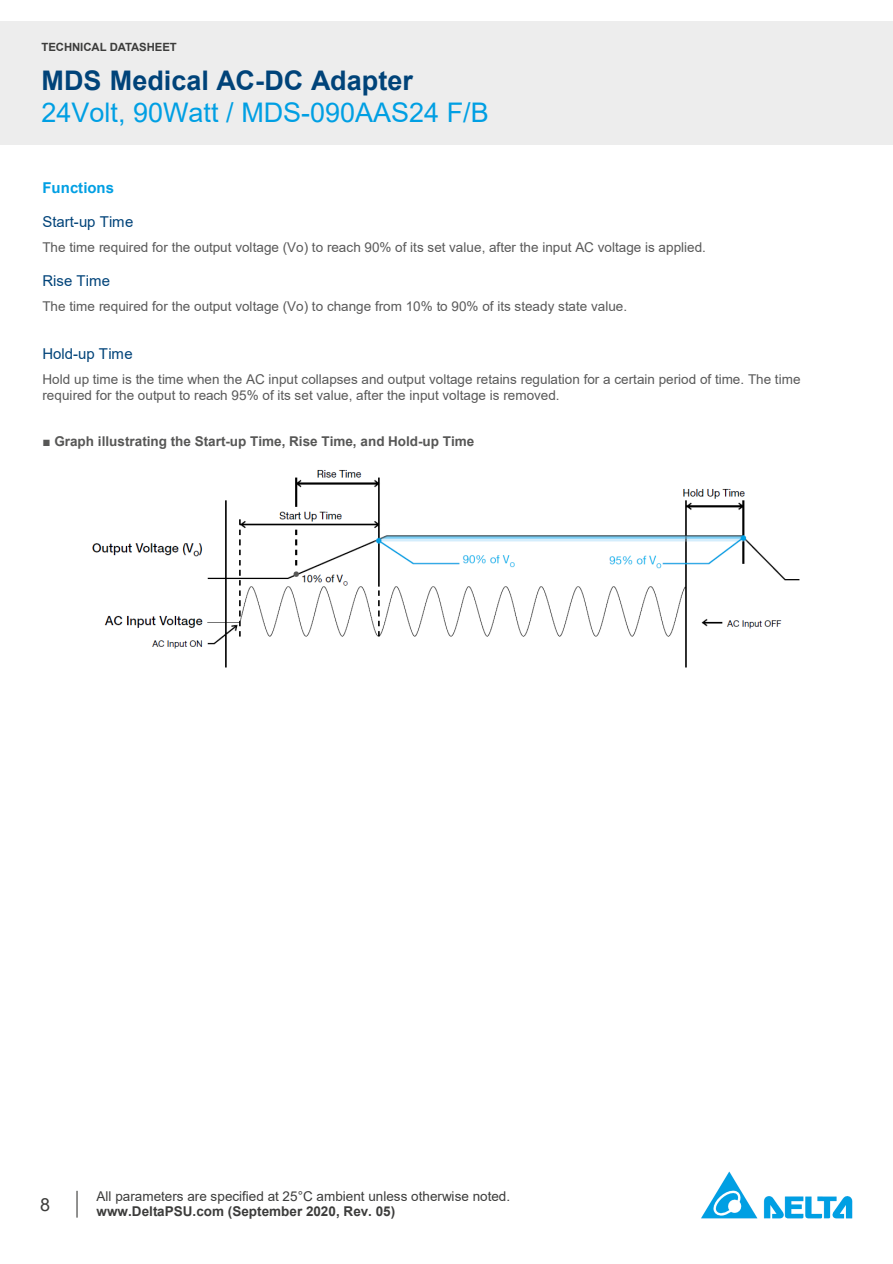
<style>
.page{position:relative;width:893px;height:1264px;background:#fff}
.page>*{position:absolute;margin:0;border:0;box-sizing:border-box;transform-origin:0 0}
.t1{font:27px "Arial";color:#009fe3}
.t2{font:700 27px "Arial";color:#004379}
.t3{font:18px "Arial";color:#3c3c3b}
.t4{font:15px "Arial";color:#004379}
.t5{font:700 15px "Arial";letter-spacing:.005em;color:#009fe3}
.t6{font:13.5px/15.6px "Arial";letter-spacing:.005em;color:#595959}
.t7{font:13.5px "Arial";letter-spacing:.005em;color:#3c3c3b}
.t8{font:700 13.5px "Arial";color:#575756}
.t9{font:700 13.5px "Arial";color:#3c3c3b}
.t10{font:700 11.4px "Arial";letter-spacing:-.01em;color:#3c3c3b}
</style>
<div class="page">
<div style="left:0;top:21px;width:893px;height:124px;background:#ededed"></div>
<img style="left:701px;top:1171px;width:152px;height:48px">
<hr style="left:76px;top:1190px;width:2px;height:27px;background:#3c3c3b">
<img style="left:92px;top:470px;width:708px;height:198px">
<p class="t10" style="left:42px;top:39px;width:137px">TECHNICAL DATASHEET</p>
<h1 class="t2" style="left:42px;top:61px;width:373px">MDS Medical AC-DC Adapter</h1>
<h1 class="t1" style="left:42px;top:94px;width:449px">24Volt, 90Watt / MDS-090AAS24 F/B</h1>
<p class="t5" style="left:42px;top:177px;width:73px">Functions</p>
<p class="t4" style="left:42px;top:212px;width:92px">Start-up Time</p>
<p class="t6" style="left:42px;top:240px;width:665px">The time required for the output voltage (Vo) to reach 90% of its set value, after the input AC voltage is applied.</p>
<p class="t4" style="left:42px;top:271px;width:69px">Rise Time</p>
<p class="t6" style="left:42px;top:299px;width:586px">The time required for the output voltage (Vo) to change from 10% to 90% of its steady state value.</p>
<p class="t4" style="left:42px;top:343px;width:92px">Hold-up Time</p>
<p class="t6" style="left:42px;top:371px;width:760px">Hold up time is the time when the AC input collapses and output voltage retains regulation for a certain period of time. The time required for the output to reach 95% of its set value, after the input voltage is removed.</p>
<p class="t8" style="left:54px;top:431px;width:422px">Graph illustrating the Start-up Time, Rise Time, and Hold-up Time</p>
<h2 class="t3" style="left:40px;top:1192px;width:12px">8</h2>
<p class="t7" style="left:96px;top:1186px;width:415px">All parameters are specified at 25°C ambient unless otherwise noted.</p>
<p class="t9" style="left:96px;top:1201px;width:300px">www.DeltaPSU.com (September 2020, Rev. 05)</p>
</div>
